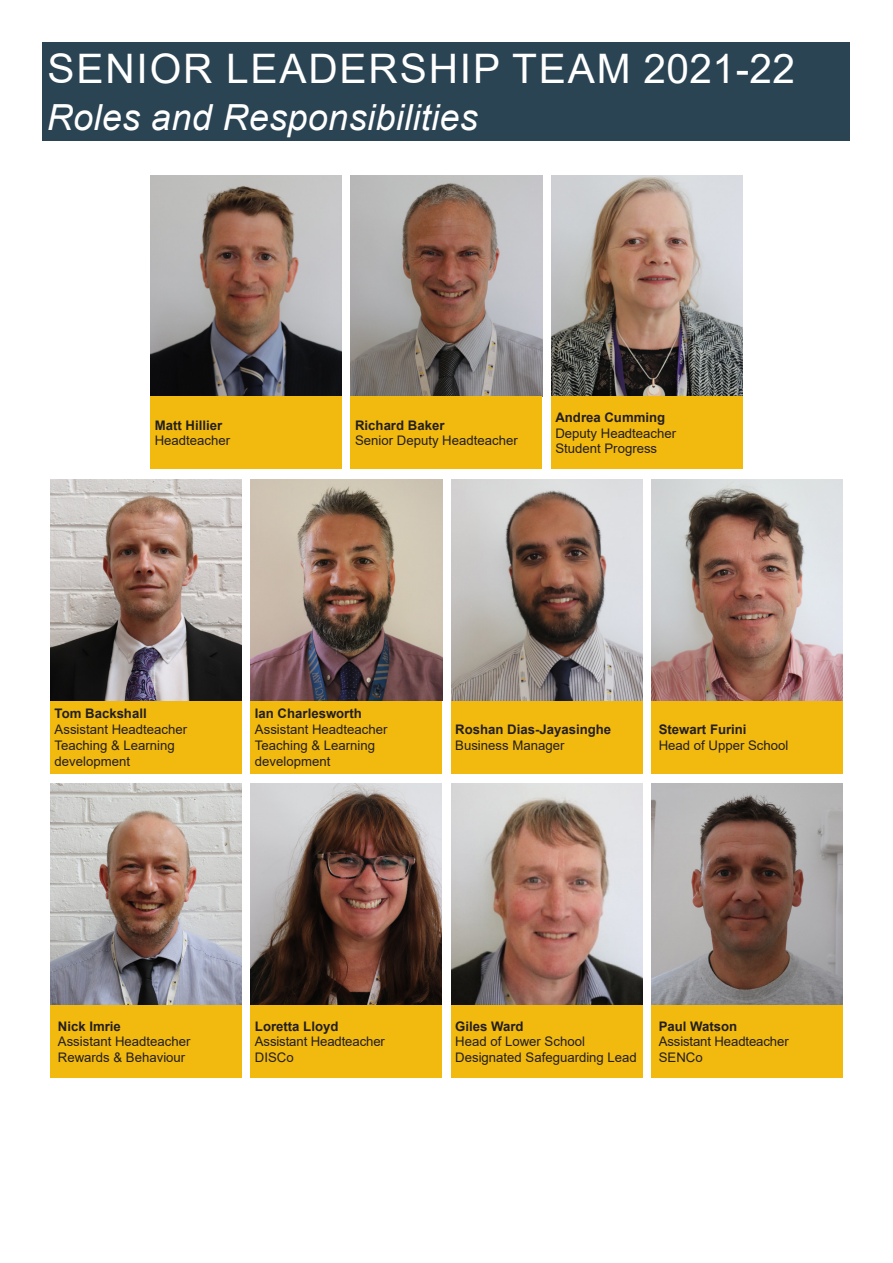
<style>
.page{position:relative;width:893px;height:1263px;background:#fff}
.page>*{position:absolute;margin:0;border:0;box-sizing:border-box;transform-origin:0 0}
.t1{font:40.65px "Arial";letter-spacing:.045em;color:#fff}
.t2{font:italic 36px "Arial";letter-spacing:.01em;color:#fff}
.t3{font:13.2px "Arial";color:#231f20}
.t4{font:700 13.2px "Arial";color:#231f20}
</style>
<div class="page">
<div style="left:43px;top:43px;width:807px;height:98px;background:#2b4453"></div>
<img style="left:151px;top:175px;width:191px;height:221px">
<img style="left:351px;top:175px;width:191px;height:221px">
<img style="left:551px;top:175px;width:191px;height:221px">
<img style="left:50px;top:479px;width:192px;height:222px">
<img style="left:251px;top:479px;width:191px;height:222px">
<img style="left:451px;top:479px;width:191px;height:222px">
<img style="left:651px;top:479px;width:192px;height:222px">
<img style="left:50px;top:784px;width:192px;height:221px">
<img style="left:251px;top:784px;width:191px;height:221px">
<img style="left:451px;top:784px;width:191px;height:221px">
<img style="left:651px;top:784px;width:192px;height:221px">
<div style="left:151px;top:396px;width:191px;height:73px;background:#f2b90f"></div>
<div style="left:351px;top:396px;width:191px;height:73px;background:#f2b90f"></div>
<div style="left:551px;top:396px;width:191px;height:73px;background:#f2b90f"></div>
<div style="left:50px;top:701px;width:192px;height:72px;background:#f2b90f"></div>
<div style="left:251px;top:701px;width:191px;height:72px;background:#f2b90f"></div>
<div style="left:451px;top:701px;width:191px;height:72px;background:#f2b90f"></div>
<div style="left:651px;top:701px;width:192px;height:72px;background:#f2b90f"></div>
<div style="left:50px;top:1005px;width:192px;height:73px;background:#f2b90f"></div>
<div style="left:251px;top:1005px;width:191px;height:73px;background:#f2b90f"></div>
<div style="left:451px;top:1005px;width:191px;height:73px;background:#f2b90f"></div>
<div style="left:651px;top:1005px;width:192px;height:73px;background:#f2b90f"></div>
<p class="t1" style="left:47px;top:41px;width:749px">SENIOR LEADERSHIP TEAM 2021-22</p>
<p class="t2" style="left:47px;top:94px;width:433px">Roles and Responsibilities</p>
<p class="t4" style="left:155px;top:416px;width:69px">Matt Hillier</p>
<p class="t3" style="left:155px;top:432px;width:77px">Headteacher</p>
<p class="t4" style="left:355px;top:416px;width:91px">Richard Baker</p>
<p class="t3" style="left:355px;top:432px;width:164px">Senior Deputy Headteacher</p>
<p class="t4" style="left:555px;top:408px;width:111px">Andrea Cumming</p>
<p class="t3" style="left:555px;top:424px;width:122px">Deputy Headteacher</p>
<p class="t3" style="left:555px;top:440px;width:103px">Student Progress</p>
<p class="t4" style="left:55px;top:704px;width:94px">Tom Backshall</p>
<p class="t3" style="left:55px;top:720px;width:134px">Assistant Headteacher</p>
<p class="t3" style="left:55px;top:736px;width:122px">Teaching &amp; Learning</p>
<p class="t3" style="left:55px;top:752px;width:77px">development</p>
<p class="t4" style="left:255px;top:704px;width:108px">Ian Charlesworth</p>
<p class="t3" style="left:255px;top:720px;width:134px">Assistant Headteacher</p>
<p class="t3" style="left:255px;top:736px;width:122px">Teaching &amp; Learning</p>
<p class="t3" style="left:255px;top:752px;width:77px">development</p>
<p class="t4" style="left:455px;top:720px;width:158px">Roshan Dias-Jayasinghe</p>
<p class="t3" style="left:455px;top:736px;width:111px">Business Manager</p>
<p class="t4" style="left:659px;top:720px;width:89px">Stewart Furini</p>
<p class="t3" style="left:659px;top:736px;width:131px">Head of Upper School</p>
<p class="t4" style="left:58px;top:1017px;width:64px">Nick Imrie</p>
<p class="t3" style="left:58px;top:1033px;width:134px">Assistant Headteacher</p>
<p class="t3" style="left:58px;top:1048px;width:129px">Rewards &amp; Behaviour</p>
<p class="t4" style="left:255px;top:1017px;width:85px">Loretta Lloyd</p>
<p class="t3" style="left:255px;top:1033px;width:131px">Assistant Headteacher</p>
<p class="t3" style="left:255px;top:1048px;width:40px">DISCo</p>
<p class="t4" style="left:455px;top:1017px;width:70px">Giles Ward</p>
<p class="t3" style="left:455px;top:1033px;width:131px">Head of Lower School</p>
<p class="t3" style="left:455px;top:1048px;width:183px">Designated Safeguarding Lead</p>
<p class="t4" style="left:659px;top:1017px;width:80px">Paul Watson</p>
<p class="t3" style="left:659px;top:1033px;width:131px">Assistant Headteacher</p>
<p class="t3" style="left:659px;top:1048px;width:45px">SENCo</p>
</div>
